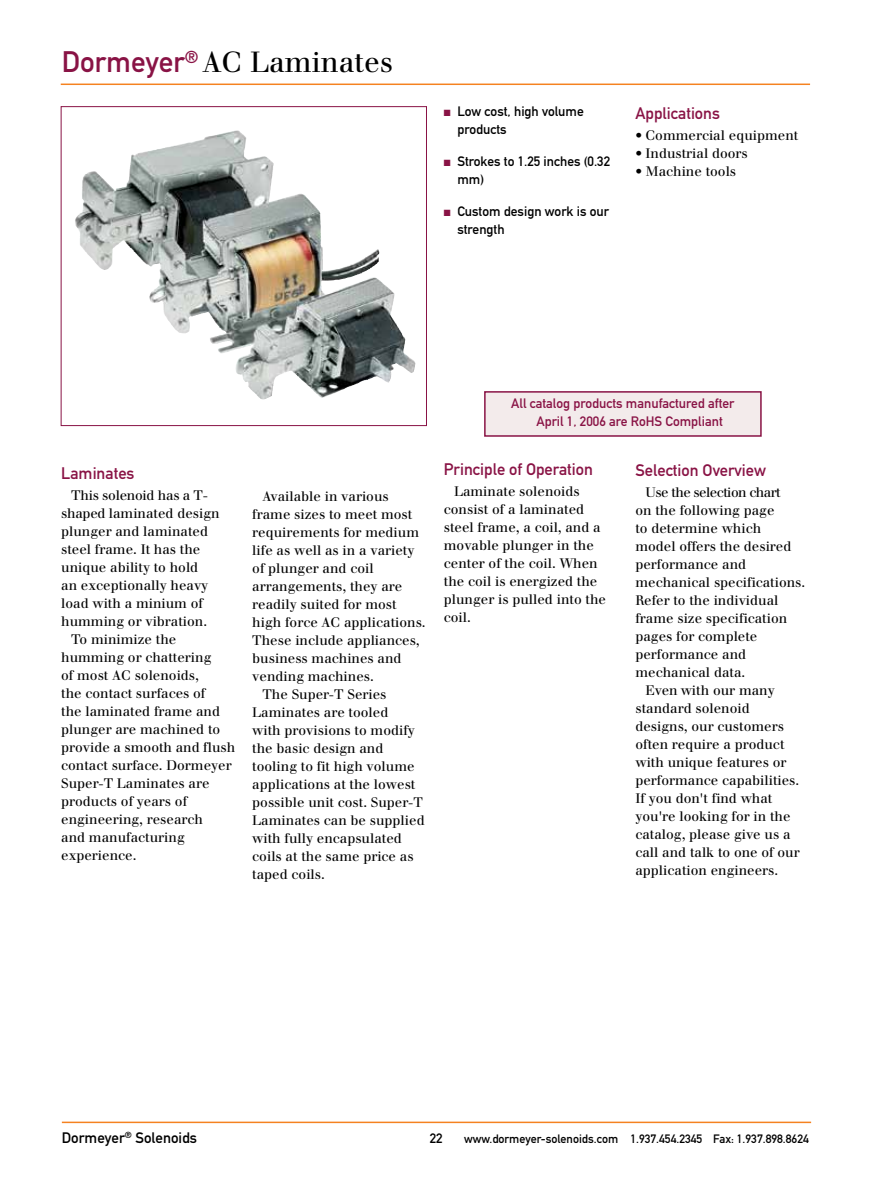
<style>
.page{position:relative;width:891px;height:1188px;background:#fff}
.page>*{position:absolute;margin:0;border:0;box-sizing:border-box;transform-origin:0 0}
.t1{font:28.5px "Walbaum";color:#000}
.t2{font:16.5px "DIN Mittelschrift";color:#891345}
.t3{font:15px "DIN Mittelschrift";color:#000}
.t4{font:13.5px/18px "Walbaum";color:#000}
.t5{font:13.5px/18px "DIN Mittelschrift";color:#000}
.t6{font:13.5px/18px "DIN Mittelschrift";color:#891345}
.t7{font:13.5px "Walbaum";letter-spacing:-.04em;color:#000}
.t8{font:13.5px "Walbaum";letter-spacing:-.02em;color:#000}
.t9{font:12px "DIN Mittelschrift";color:#000}
.s1{font-family:"DIN Mittelschrift";font-size:29.25px;color:#891345}
.s2{color:#891345}
</style>
<div class="page">
<hr style="left:61px;top:84px;width:749px;height:1px;background:#f58220">
<hr style="left:62px;top:1122px;width:749px;height:1px;background:#f58220">
<div style="left:61px;top:106px;width:366px;height:320px;border:1px solid #891345"></div>
<div style="left:484px;top:391px;width:278px;height:46px;background:#f3ebeb;border:2px solid #891345"></div>
<svg style="left:85px;top:130px;width:331px;height:270px"></svg>
<img style="left:75px;top:132px;width:155px;height:119px">
<h1 class="t1" style="left:62px;top:45px;width:333px"><span class="s1">Dormeyer</span><sup>®</sup> AC Laminates</h1>
<p class="t5" style="left:457px;top:103px;width:128px;text-indent:-14px"><span class="s2">■</span> Low cost, high volume products</p>
<p class="t5" style="left:457px;top:153px;width:154px;text-indent:-14px"><span class="s2">■</span> Strokes to 1.25 inches (0.32 mm)</p>
<p class="t5" style="left:457px;top:203px;width:153px;text-indent:-14px"><span class="s2">■</span> Custom design work is our strength</p>
<p class="t2" style="left:635px;top:103px;width:86px">Applications</p>
<p class="t4" style="left:635px;top:126px;width:164px">• Commercial equipment</p>
<p class="t4" style="left:635px;top:144px;width:114px">• Industrial doors</p>
<p class="t4" style="left:635px;top:162px;width:102px">• Machine tools</p>
<p class="t2" style="left:61px;top:463px;width:75px">Laminates</p>
<p class="t8" style="left:71px;top:487px;width:138px">This solenoid has a T-</p>
<p class="t4" style="left:61px;top:504px;width:160px">shaped laminated design</p>
<p class="t4" style="left:61px;top:522px;width:148px">plunger and laminated</p>
<p class="t4" style="left:61px;top:540px;width:141px">steel frame. It has the</p>
<p class="t4" style="left:61px;top:558px;width:139px">unique ability to hold</p>
<p class="t4" style="left:61px;top:576px;width:149px">an exceptionally heavy</p>
<p class="t4" style="left:61px;top:594px;width:143px">load with a minium of</p>
<p class="t4" style="left:61px;top:612px;width:148px">humming or vibration.</p>
<p class="t4" style="left:71px;top:630px;width:107px">To minimize the</p>
<p class="t4" style="left:61px;top:648px;width:152px">humming or chattering</p>
<p class="t4" style="left:61px;top:666px;width:139px">of most AC solenoids,</p>
<p class="t4" style="left:61px;top:684px;width:146px">the contact surfaces of</p>
<p class="t4" style="left:61px;top:702px;width:160px">the laminated frame and</p>
<p class="t4" style="left:61px;top:720px;width:161px">plunger are machined to</p>
<p class="t4" style="left:61px;top:738px;width:176px">provide a smooth and flush</p>
<p class="t4" style="left:61px;top:756px;width:172px">contact surface. Dormeyer</p>
<p class="t4" style="left:61px;top:774px;width:150px">Super-T Laminates are</p>
<p class="t4" style="left:61px;top:792px;width:128px">products of years of</p>
<p class="t4" style="left:61px;top:810px;width:143px">engineering, research</p>
<p class="t4" style="left:61px;top:828px;width:125px">and manufacturing</p>
<p class="t4" style="left:61px;top:846px;width:77px">experience.</p>
<p class="t4" style="left:262px;top:488px;width:128px">Available in various</p>
<p class="t4" style="left:252px;top:506px;width:162px">frame sizes to meet most</p>
<p class="t4" style="left:252px;top:524px;width:168px">requirements for medium</p>
<p class="t4" style="left:252px;top:542px;width:164px">life as well as in a variety</p>
<p class="t4" style="left:252px;top:560px;width:123px">of plunger and coil</p>
<p class="t4" style="left:252px;top:578px;width:152px">arrangements, they are</p>
<p class="t4" style="left:252px;top:596px;width:146px">readily suited for most</p>
<p class="t4" style="left:252px;top:614px;width:175px">high force AC applications.</p>
<p class="t4" style="left:252px;top:632px;width:169px">These include appliances,</p>
<p class="t4" style="left:252px;top:649px;width:151px">business machines and</p>
<p class="t4" style="left:252px;top:667px;width:123px">vending machines.</p>
<p class="t4" style="left:262px;top:685px;width:126px">The Super-T Series</p>
<p class="t4" style="left:252px;top:703px;width:138px">Laminates are tooled</p>
<p class="t4" style="left:252px;top:721px;width:164px">with provisions to modify</p>
<p class="t4" style="left:252px;top:739px;width:133px">the basic design and</p>
<p class="t4" style="left:252px;top:757px;width:164px">tooling to fit high volume</p>
<p class="t4" style="left:252px;top:775px;width:165px">applications at the lowest</p>
<p class="t4" style="left:252px;top:793px;width:172px">possible unit cost. Super-T</p>
<p class="t4" style="left:252px;top:811px;width:174px">Laminates can be supplied</p>
<p class="t4" style="left:252px;top:829px;width:151px">with fully encapsulated</p>
<p class="t4" style="left:252px;top:847px;width:163px">coils at the same price as</p>
<p class="t4" style="left:252px;top:865px;width:74px">taped coils.</p>
<p class="t6" style="left:536px;top:394px;width:199px;text-indent:-25px">All catalog products manufactured after<br>April 1, 2006 are RoHS Compliant</p>
<p class="t2" style="left:635px;top:460px;width:132px">Selection Overview</p>
<p class="t7" style="left:646px;top:484px;width:137px">Use the selection chart</p>
<p class="t4" style="left:635px;top:501px;width:141px">on the following page</p>
<p class="t4" style="left:635px;top:519px;width:127px">to determine which</p>
<p class="t4" style="left:635px;top:537px;width:158px">model offers the desired</p>
<p class="t4" style="left:635px;top:555px;width:112px">performance and</p>
<p class="t4" style="left:635px;top:573px;width:171px">mechanical specifications.</p>
<p class="t4" style="left:635px;top:591px;width:145px">Refer to the individual</p>
<p class="t4" style="left:635px;top:609px;width:153px">frame size specification</p>
<p class="t4" style="left:635px;top:627px;width:124px">pages for complete</p>
<p class="t4" style="left:635px;top:645px;width:112px">performance and</p>
<p class="t4" style="left:635px;top:663px;width:111px">mechanical data.</p>
<p class="t4" style="left:646px;top:681px;width:131px">Even with our many</p>
<p class="t4" style="left:635px;top:699px;width:116px">standard solenoid</p>
<p class="t4" style="left:635px;top:717px;width:150px">designs, our customers</p>
<p class="t4" style="left:635px;top:735px;width:151px">often require a product</p>
<p class="t4" style="left:635px;top:753px;width:153px">with unique features or</p>
<p class="t4" style="left:635px;top:771px;width:165px">performance capabilities.</p>
<p class="t4" style="left:635px;top:789px;width:139px">If you don't find what</p>
<p class="t4" style="left:635px;top:807px;width:157px">you're looking for in the</p>
<p class="t4" style="left:635px;top:825px;width:157px">catalog, please give us a</p>
<p class="t4" style="left:635px;top:843px;width:166px">call and talk to one of our</p>
<p class="t4" style="left:635px;top:861px;width:144px">application engineers.</p>
<p class="t2" style="left:444px;top:459px;width:151px">Principle of Operation</p>
<p class="t4" style="left:444px;top:482px;width:164px;text-indent:10px">Laminate solenoids consist of a laminated steel frame, a coil, and a movable plunger in the center of the coil. When the coil is energized the plunger is pulled into the coil.</p>
<p class="t3" style="left:62px;top:1129px;width:137px">Dormeyer<sup>®</sup> Solenoids</p>
<p class="t5" style="left:430px;top:1130px;width:14px">22</p>
<p class="t9" style="left:464px;top:1132px;width:346px">www.dormeyer-solenoids.com 1.937.454.2345 Fax: 1.937.898.8624</p>
</div>
